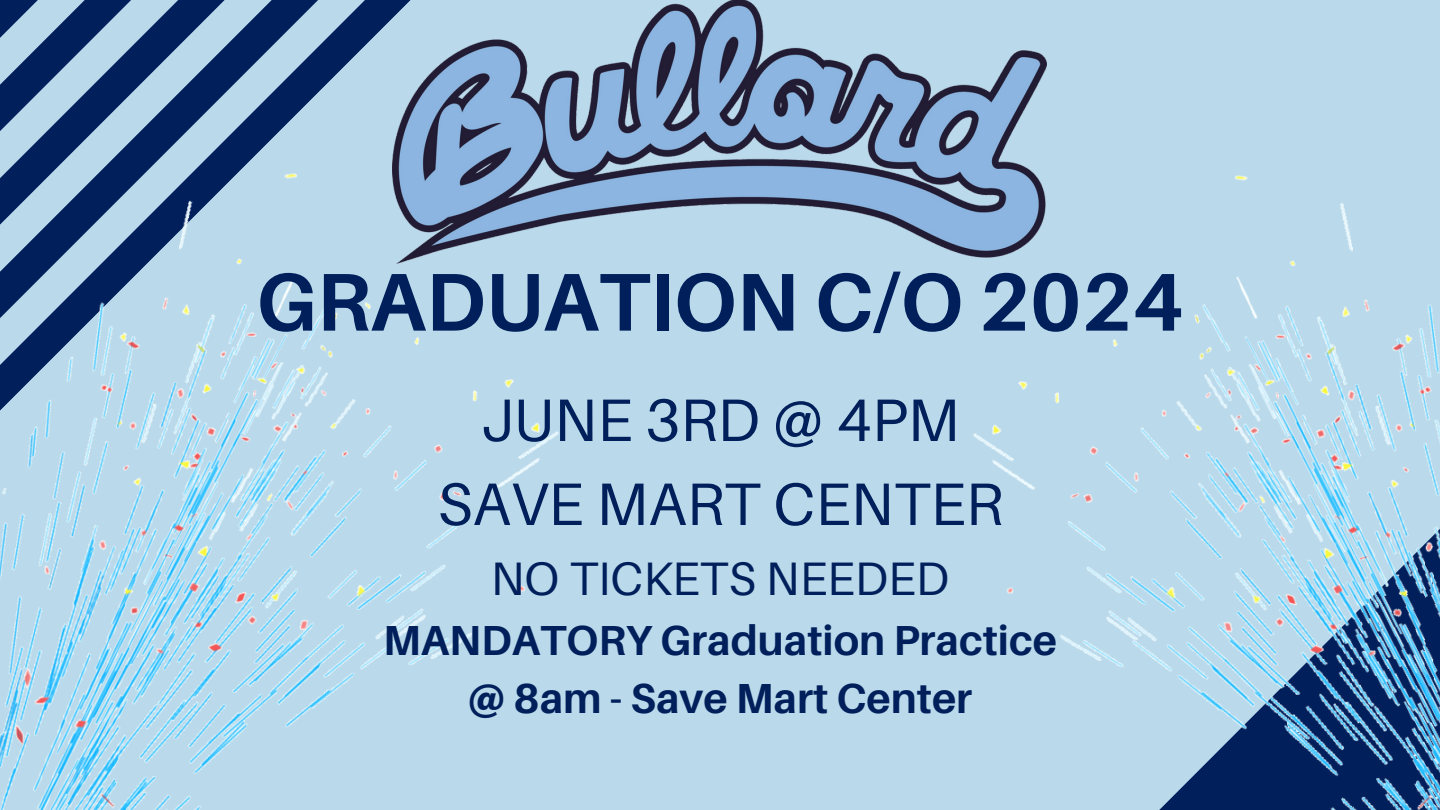
<style>
.page{position:relative;width:1440px;height:810px;background:#badaeb}
.page>*{position:absolute;margin:0;border:0;box-sizing:border-box;transform-origin:0 0}
.t1{font:700 82px "Aileron";color:#011f5b}
.t2{font:60px "Aileron";color:#011f5b}
.t3{font:47px "Aileron";color:#011f5b}
.t4{font:700 42px "Aileron";color:#011f5b}
</style>
<div class="page">
<svg style="left:0;top:0;width:393px;height:164px"></svg>
<img style="left:393px;top:0;width:654px;height:238px">
<img style="left:0;top:164px;width:610px;height:646px">
<img style="left:923px;top:165px;width:517px;height:645px">
<p class="t1" style="left:256px;top:251px;width:929px">GRADUATION C/O 2024</p>
<h1 class="t2" style="left:480px;top:383px;width:480px">JUNE 3RD @ 4PM</h1>
<p class="t2" style="left:437px;top:467px;width:567px">SAVE MART CENTER</p>
<p class="t3" style="left:491px;top:549px;width:460px">NO TICKETS NEEDED</p>
<p class="t4" style="left:383px;top:614px;width:675px">MANDATORY Graduation Practice</p>
<p class="t4" style="left:468px;top:673px;width:506px">@ 8am - Save Mart Center</p>
</div>
